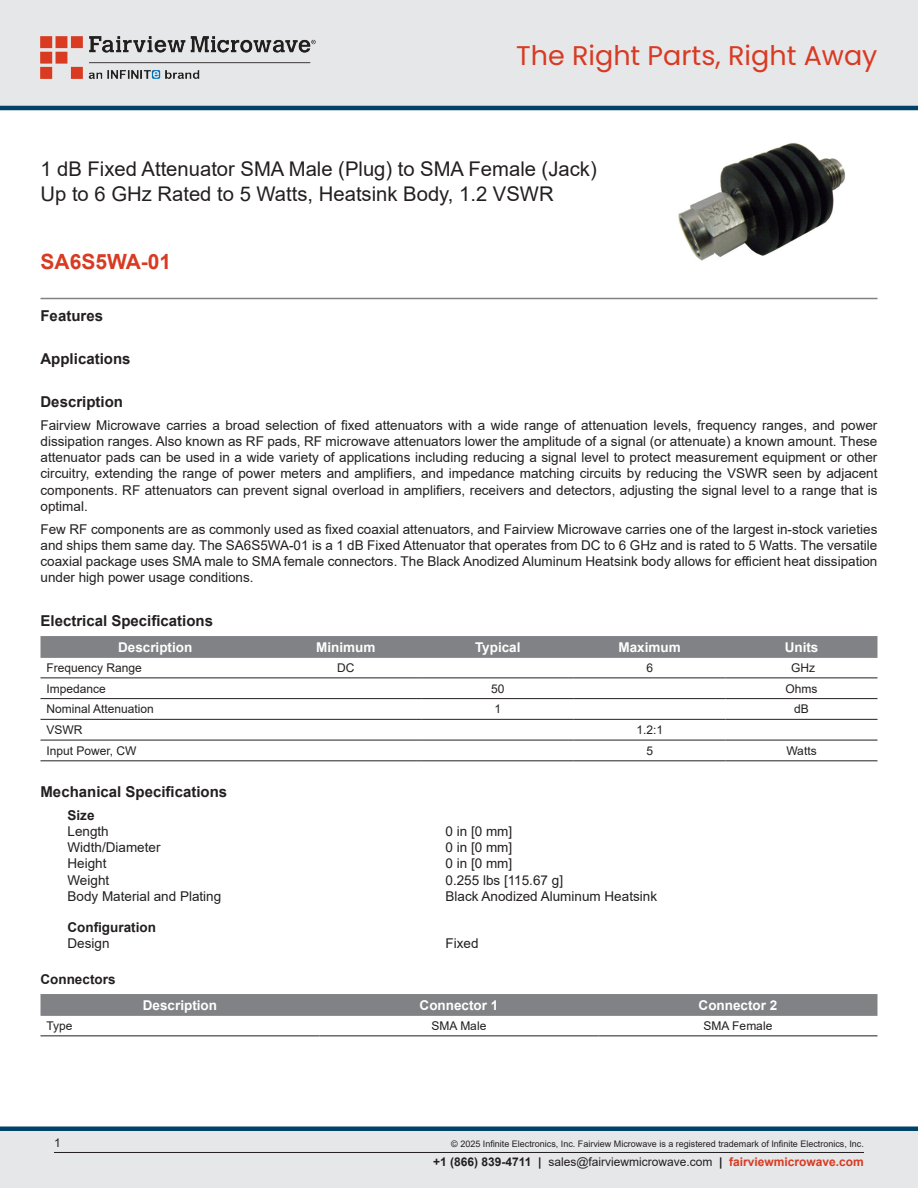
<style>
.page{position:relative;width:918px;height:1188px;background:#fff}
.page>*{position:absolute;margin:0;border:0;box-sizing:border-box;transform-origin:0 0}
.t1{font:27px "Poppins";color:#d83a22}
.Branded_Part_No{font:700 21px "Arial";color:#d83a22}
.Web_Description_Para{font:20.25px/24.3px "Arial";color:#231f20}
.Head1{font:700 15px "Arial";color:#231f20}
.MarketingDescription{font:13.5px/16.2px "Arial";color:#231f20;text-align:justify}
.Specs_Para{font:13.5px "Arial";color:#231f20}
.Table_Header{font:700 13.5px "Arial";color:#fff}
.Head3{font:700 13.5px "Arial";color:#231f20}
.Head2{font:700 13.5px "Arial";color:#231f20}
.Head2_after_Head1{font:700 13.5px "Arial";color:#231f20}
.Table_Body_Left{font:12px "Arial";color:#231f20}
.Table_Body{font:12px "Arial";color:#231f20}
.Copyright_disclaimer{font:9px "Arial";color:#231f20}
.s1{font-weight:700}
.s2{font-weight:700;color:#d83a22}
</style>
<div class="page">
<div style="left:0;top:1131px;width:918px;height:57px;background:#e6e7e9"></div>
<div style="left:0;top:1126px;width:918px;height:5px;background:#004268"></div>
<div style="left:0;top:0;width:918px;height:108px;background:#e6e7e9"></div>
<hr style="left:0;top:106px;width:918px;height:4px;background:#004268">
<img style="left:40px;top:36px;width:276px;height:42px">
<hr style="left:54px;top:1152px;width:810px;height:1px;background:#231f20">
<hr style="left:40px;top:298px;width:838px;height:1px;background:#808285">
<img style="left:678px;top:143px;width:167px;height:118px">
<div style="left:40px;top:636px;width:838px;height:22px;background:#808285"></div>
<hr style="left:40px;top:678px;width:230px;height:1px;background:#231f20">
<hr style="left:270px;top:678px;width:152px;height:1px;background:#231f20">
<hr style="left:422px;top:678px;width:152px;height:1px;background:#231f20">
<hr style="left:574px;top:678px;width:152px;height:1px;background:#231f20">
<hr style="left:726px;top:678px;width:152px;height:1px;background:#231f20">
<hr style="left:40px;top:698px;width:230px;height:1px;background:#231f20">
<hr style="left:270px;top:698px;width:152px;height:1px;background:#231f20">
<hr style="left:422px;top:698px;width:152px;height:1px;background:#231f20">
<hr style="left:574px;top:698px;width:152px;height:1px;background:#231f20">
<hr style="left:726px;top:698px;width:152px;height:1px;background:#231f20">
<hr style="left:40px;top:719px;width:230px;height:1px;background:#231f20">
<hr style="left:270px;top:719px;width:152px;height:1px;background:#231f20">
<hr style="left:422px;top:719px;width:152px;height:1px;background:#231f20">
<hr style="left:574px;top:719px;width:152px;height:1px;background:#231f20">
<hr style="left:726px;top:719px;width:152px;height:1px;background:#231f20">
<hr style="left:40px;top:740px;width:230px;height:1px;background:#231f20">
<hr style="left:270px;top:740px;width:152px;height:1px;background:#231f20">
<hr style="left:422px;top:740px;width:152px;height:1px;background:#231f20">
<hr style="left:574px;top:740px;width:152px;height:1px;background:#231f20">
<hr style="left:726px;top:740px;width:152px;height:1px;background:#231f20">
<hr style="left:40px;top:761px;width:230px;height:1px;background:#231f20">
<hr style="left:270px;top:761px;width:152px;height:1px;background:#231f20">
<hr style="left:422px;top:761px;width:152px;height:1px;background:#231f20">
<hr style="left:574px;top:761px;width:152px;height:1px;background:#231f20">
<hr style="left:726px;top:761px;width:152px;height:1px;background:#231f20">
<div style="left:40px;top:994px;width:838px;height:22px;background:#808285"></div>
<hr style="left:40px;top:1036px;width:280px;height:1px;background:#231f20">
<hr style="left:320px;top:1036px;width:278px;height:1px;background:#231f20">
<hr style="left:598px;top:1036px;width:280px;height:1px;background:#231f20">
<h1 class="t1" style="left:516px;top:40px;width:363px">The Right Parts, Right Away</h1>
<h1 class="Web_Description_Para" style="left:40px;top:157px;width:558px">1 dB Fixed Attenuator SMA Male (Plug) to SMA Female (Jack)<br>Up to 6 GHz Rated to 5 Watts, Heatsink Body, 1.2 VSWR</h1>
<p class="Branded_Part_No" style="left:40px;top:247px;width:132px">SA6S5WA-01</p>
<p class="Head1" style="left:40px;top:306px;width:64px">Features</p>
<p class="Head1" style="left:40px;top:348px;width:92px">Applications</p>
<p class="Head1" style="left:40px;top:391px;width:84px">Description</p>
<p class="MarketingDescription" style="left:40px;top:417px;width:838px">Fairview Microwave carries a broad selection of fixed attenuators with a wide range of attenuation levels, frequency ranges, and power dissipation ranges. Also known as RF pads, RF microwave attenuators lower the amplitude of a signal (or attenuate) a known amount. These attenuator pads can be used in a wide variety of applications including reducing a signal level to protect measurement equipment or other circuitry, extending the range of power meters and amplifiers, and impedance matching circuits by reducing the VSWR seen by adjacent components. RF attenuators can prevent signal overload in amplifiers, receivers and detectors, adjusting the signal level to a range that is optimal.</p>
<p class="MarketingDescription" style="left:40px;top:521px;width:838px">Few RF components are as commonly used as fixed coaxial attenuators, and Fairview Microwave carries one of the largest in-stock varieties and ships them same day. The SA6S5WA-01 is a 1 dB Fixed Attenuator that operates from DC to 6 GHz and is rated to 5 Watts. The versatile coaxial package uses SMA male to SMA female connectors. The Black Anodized Aluminum Heatsink body allows for efficient heat dissipation under high power usage conditions.</p>
<p class="Head1" style="left:40px;top:611px;width:174px">Electrical Specifications</p>
<p class="Table_Header" style="left:118px;top:638px;width:76px">Description</p>
<p class="Table_Header" style="left:316px;top:638px;width:61px">Minimum</p>
<p class="Table_Header" style="left:475px;top:638px;width:47px">Typical</p>
<p class="Table_Header" style="left:619px;top:638px;width:64px">Maximum</p>
<p class="Table_Header" style="left:785px;top:638px;width:35px">Units</p>
<p class="Table_Body_Left" style="left:46px;top:659px;width:97px">Frequency Range</p>
<p class="Table_Body" style="left:337px;top:659px;width:19px">DC</p>
<p class="Table_Body" style="left:646px;top:659px;width:8px">6</p>
<p class="Table_Body" style="left:791px;top:659px;width:25px">GHz</p>
<p class="Table_Body_Left" style="left:46px;top:680px;width:61px">Impedance</p>
<p class="Table_Body" style="left:491px;top:680px;width:15px">50</p>
<p class="Table_Body" style="left:786px;top:680px;width:34px">Ohms</p>
<p class="Table_Body_Left" style="left:46px;top:701px;width:109px">Nominal Attenuation</p>
<p class="Table_Body" style="left:494px;top:701px;width:8px">1</p>
<p class="Table_Body" style="left:794px;top:701px;width:16px">dB</p>
<p class="Table_Body_Left" style="left:46px;top:722px;width:37px">VSWR</p>
<p class="Table_Body" style="left:636px;top:722px;width:28px">1.2:1</p>
<p class="Table_Body_Left" style="left:46px;top:742px;width:92px">Input Power, CW</p>
<p class="Table_Body" style="left:646px;top:742px;width:8px">5</p>
<p class="Table_Body" style="left:786px;top:742px;width:32px">Watts</p>
<p class="Head1" style="left:40px;top:781px;width:188px">Mechanical Specifications</p>
<p class="Head2_after_Head1" style="left:68px;top:806px;width:29px">Size</p>
<p class="Specs_Para" style="left:68px;top:822px;width:43px">Length</p>
<p class="Specs_Para" style="left:446px;top:822px;width:68px">0 in [0 mm]</p>
<p class="Specs_Para" style="left:68px;top:838px;width:95px">Width/Diameter</p>
<p class="Specs_Para" style="left:446px;top:838px;width:68px">0 in [0 mm]</p>
<p class="Specs_Para" style="left:68px;top:854px;width:41px">Height</p>
<p class="Specs_Para" style="left:446px;top:854px;width:68px">0 in [0 mm]</p>
<p class="Specs_Para" style="left:68px;top:871px;width:43px">Weight</p>
<p class="Specs_Para" style="left:446px;top:871px;width:119px">0.255 lbs [115.67 g]</p>
<p class="Specs_Para" style="left:68px;top:887px;width:155px">Body Material and Plating</p>
<p class="Specs_Para" style="left:446px;top:887px;width:213px">Black Anodized Aluminum Heatsink</p>
<p class="Head3" style="left:68px;top:918px;width:90px">Configuration</p>
<p class="Specs_Para" style="left:68px;top:934px;width:44px">Design</p>
<p class="Specs_Para" style="left:446px;top:934px;width:35px">Fixed</p>
<p class="Head2" style="left:40px;top:970px;width:77px">Connectors</p>
<p class="Table_Header" style="left:143px;top:996px;width:76px">Description</p>
<p class="Table_Header" style="left:420px;top:996px;width:80px">Connector 1</p>
<p class="Table_Header" style="left:699px;top:996px;width:80px">Connector 2</p>
<p class="Table_Body_Left" style="left:46px;top:1017px;width:28px">Type</p>
<p class="Table_Body" style="left:432px;top:1017px;width:56px">SMA Male</p>
<p class="Table_Body" style="left:704px;top:1017px;width:70px">SMA Female</p>
<p class="Table_Body_Left" style="left:54px;top:1135px;width:8px">1</p>
<p class="Copyright_disclaimer" style="left:451px;top:1138px;width:414px">© 2025 Infinite Electronics, Inc. Fairview Microwave is a registered trademark of Infinite Electronics, Inc.</p>
<p class="Table_Body_Left" style="left:433px;top:1153px;width:432px"><span class="s1">+1 (866) 839-4711 |</span> sales@fairviewmicrowave.com <span class="s1">|</span> <span class="s2">fairviewmicrowave.com</span></p>
</div>
